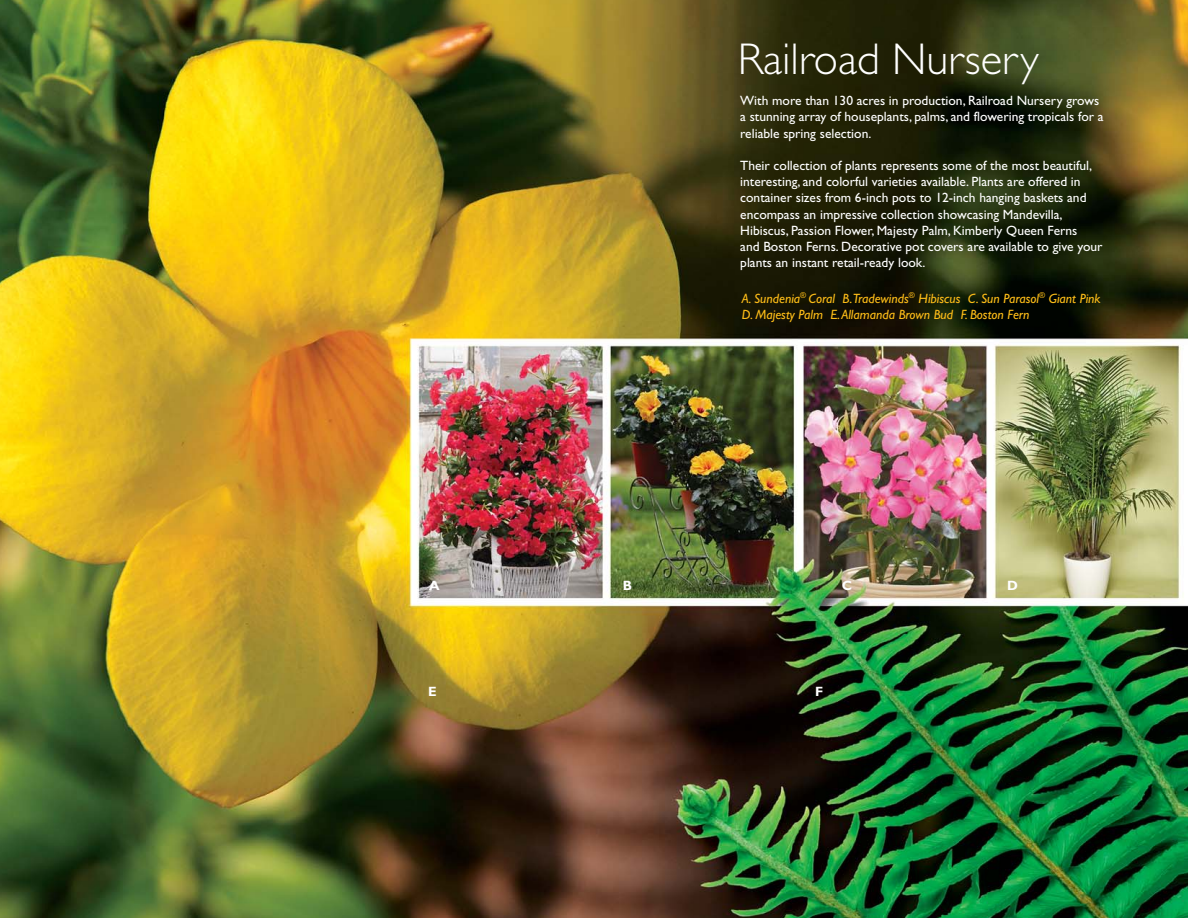
<style>
.page{position:relative;width:1188px;height:918px;background:#fff}
.page>*{position:absolute;margin:0;border:0;box-sizing:border-box;transform-origin:0 0}
.t1{font:300 44.55px "Gill Sans";color:#fff}
.t2{font:13.5px/16.2px "Gill Sans";color:#fff}
.t3{font:italic 13.5px/16.5px "Gill Sans";color:#febd18}
.t4{font:700 13.5px "Gill Sans";color:#fff}
</style>
<div class="page">
<img style="left:0;top:0;width:1188px;height:918px">
<h1 class="t1" style="left:738px;top:42px;width:302px">Railroad Nursery</h1>
<p class="t2" style="left:740px;top:94px;width:365px">With more than 130 acres in production, Railroad Nursery grows a stunning array of houseplants, palms, and flowering tropicals for a reliable spring selection.</p>
<p class="t2" style="left:740px;top:159px;width:364px">Their collection of plants represents some of the most beautiful, interesting, and colorful varieties available. Plants are offered in container sizes from 6-inch pots to 12-inch hanging baskets and encompass an impressive collection showcasing Mandevilla, Hibiscus, Passion Flower, Majesty Palm, Kimberly Queen Ferns<br>and Boston Ferns. Decorative pot covers are available to give your plants an instant retail-ready look.</p>
<p class="t3" style="left:742px;top:291px;width:360px">A. Sundenia<sup>®</sup> Coral B.Tradewinds<sup>®</sup> Hibiscus C. Sun Parasol<sup>®</sup> Giant Pink<br>D. Majesty Palm E. Allamanda Brown Bud F. Boston Fern</p>
<p class="t4" style="left:429px;top:581px;width:12px">A</p>
<p class="t4" style="left:623px;top:581px;width:11px">B</p>
<p class="t4" style="left:842px;top:581px;width:12px">C</p>
<p class="t4" style="left:1007px;top:581px;width:12px">D</p>
<p class="t4" style="left:428px;top:687px;width:10px">E</p>
<p class="t4" style="left:815px;top:687px;width:10px">F</p>
</div>
